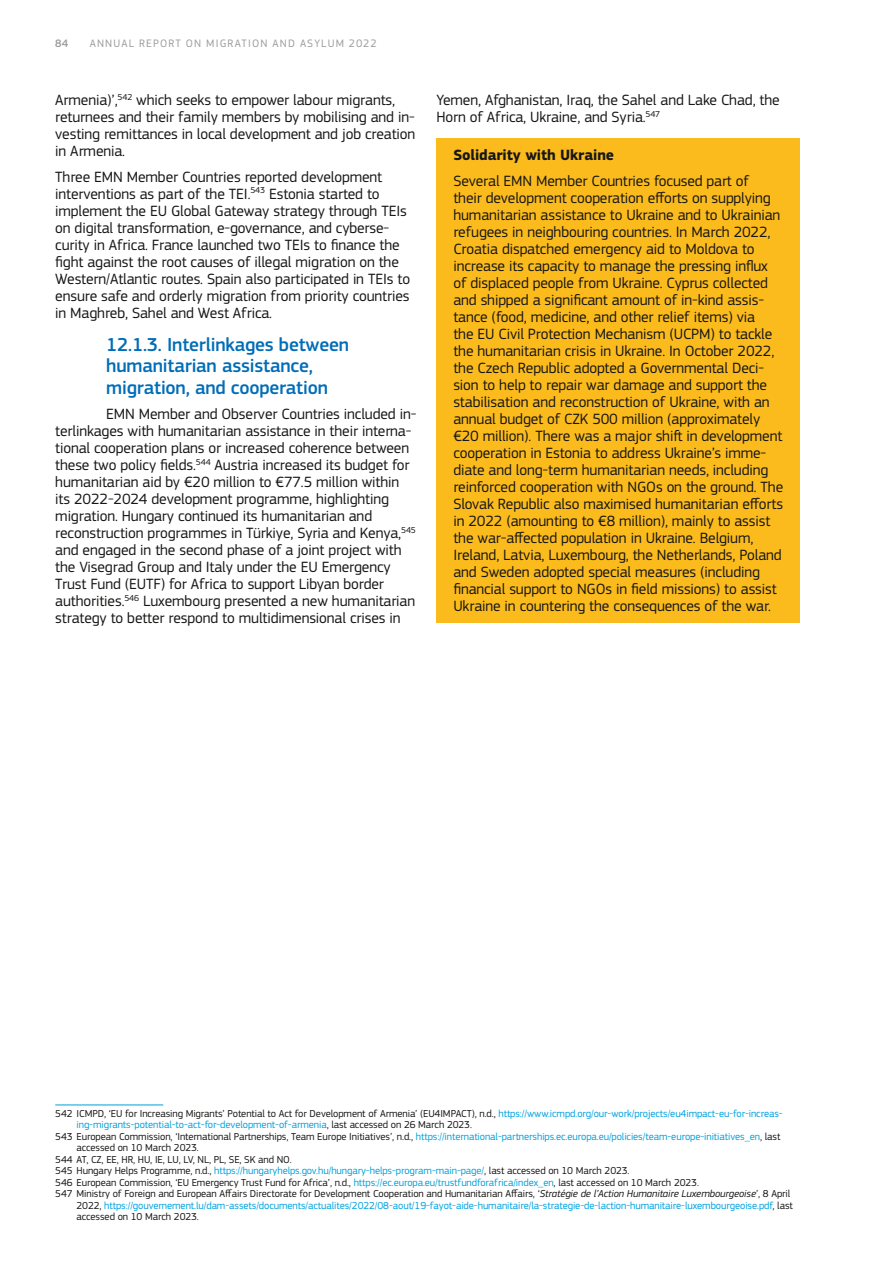
<style>
.page{position:relative;width:893px;height:1263px;background:#fff}
.page>*{position:absolute;margin:0;border:0;box-sizing:border-box;transform-origin:0 0}
.heading3{font:500 19.5px/21px "EC Square Sans Pro";letter-spacing:-.01em;color:#006db7}
.text_yellow-box{font:15.45px/17px "EC Square Sans Pro";letter-spacing:-.01em;color:#181716}
.text_first{font:15.45px/17px "EC Square Sans Pro";letter-spacing:-.01em;color:#181716}
.text_main{font:15.45px/17px "EC Square Sans Pro";letter-spacing:-.01em;color:#181716}
.text_yellow-box-2{font:700 15.45px "EC Square Sans Pro";letter-spacing:-.01em;color:#181716}
.t1{font:11.25px "EC Square Sans Pro";letter-spacing:.1em;color:#9c9c9d}
.t2{font:500 11.25px "EC Square Sans Pro";color:#9c9c9d}
.footnote___source{font:10.5px/11.6px "EC Square Sans Pro";letter-spacing:-.01em;color:#00a1df}
.footnote___source-2{font:10.5px/11.6px "EC Square Sans Pro";letter-spacing:-.01em;color:#181716}
.s1{color:#181716}
.s2{color:#00a1df}
.s3{font-style:italic;color:#181716}
</style>
<div class="page">
<hr style="left:55px;top:1104px;width:108px;height:1px;background:#00a1d7">
<div style="left:436px;top:138px;width:363px;height:35px;background:#fbbb1d"></div>
<div style="left:436px;top:164px;width:363px;height:459px;background:#fbbb1d"></div>
<p class="t2" style="left:55px;top:37px;width:15px">84</p>
<p class="t1" style="left:90px;top:37px;width:288px">ANNUAL REPORT ON MIGRATION AND ASYLUM 2022</p>
<p class="text_main" style="left:55px;top:92px;width:362px">Armenia)’,<sup>542</sup> which seeks to empower labour migrants, returnees and their family members by mobilising and in&shy;vesting remittances in local development and job creation in Armenia.</p>
<p class="text_main" style="left:55px;top:168px;width:356px">Three EMN Member Countries reported development interventions as part of the TEI.<sup>543</sup> Estonia started to implement the EU Global Gateway strategy through TEIs on digital transformation, e-governance, and cyberse&shy;curity in Africa. France launched two TEIs to finance the fight against the root causes of illegal migration on the Western/Atlantic routes. Spain also participated in TEIs to ensure safe and orderly migration from priority countries in Maghreb, Sahel and West Africa.</p>
<h2 class="heading3" style="left:106px;top:335px;width:244px">12.1.3. Interlinkages between humanitarian assistance, migration, and cooperation</h2>
<p class="text_first" style="left:55px;top:406px;width:363px;text-indent:51px">EMN Member and Observer Countries included in&shy;terlinkages with humanitarian assistance in their interna&shy;tional cooperation plans or increased coherence between these two policy fields.<sup>544</sup> Austria increased its budget for humanitarian aid by €20 million to €77.5 million within its 2022-2024 development programme, highlighting migration. Hungary continued its humanitarian and reconstruction programmes in Türkiye, Syria and Kenya,<sup>545 </sup>and engaged in the second phase of a joint project with the Visegrad Group and Italy under the EU Emergency Trust Fund (EUTF) for Africa to support Libyan border authorities.<sup>546</sup> Luxembourg presented a new humanitarian strategy to better respond to multidimensional crises in</p>
<p class="text_first" style="left:436px;top:92px;width:345px">Yemen, Afghanistan, Iraq, the Sahel and Lake Chad, the<br>Horn of Africa, Ukraine, and Syria.<sup>547</sup></p>
<p class="text_yellow-box-2" style="left:453px;top:146px;width:162px">Solidarity with Ukraine</p>
<p class="text_yellow-box" style="left:453px;top:172px;width:331px">Several EMN Member Countries focused part of<br>their development cooperation efforts on supplying humanitarian assistance to Ukraine and to Ukrainian refugees in neighbouring countries. In March 2022, Croatia dispatched emergency aid to Moldova to increase its capacity to manage the pressing influx of displaced people from Ukraine. Cyprus collected and shipped a significant amount of in-kind assis&shy;tance (food, medicine, and other relief items) via<br>the EU Civil Protection Mechanism (UCPM) to tackle the humanitarian crisis in Ukraine. In October 2022, the Czech Republic adopted a Governmental Deci&shy;sion to help to repair war damage and support the stabilisation and reconstruction of Ukraine, with an annual budget of CZK 500 million (approximately €20 million). There was a major shift in development cooperation in Estonia to address Ukraine’s imme&shy;diate and long-term humanitarian needs, including reinforced cooperation with NGOs on the ground. The Slovak Republic also maximised humanitarian efforts in 2022 (amounting to €8 million), mainly to assist the war-affected population in Ukraine. Belgium, Ireland, Latvia, Luxembourg, the Netherlands, Poland and Sweden adopted special measures (including financial support to NGOs in field missions) to assist Ukraine in countering the consequences of the war.</p>
<p class="footnote___source" style="left:77px;top:1107px;width:708px;text-indent:-21px"><span class="s1">542 ICMPD, ‘EU for Increasing Migrants’ Potential to Act for Development of Armenia’ (EU4IMPACT), n.d.,</span> https://www.icmpd.org/our-work/projects/eu4impact-eu-for-increas&shy;ing-migrants-potential-to-act-for-development-of-armenia<span class="s1">, last accessed on 26 March 2023.</span></p>
<p class="footnote___source-2" style="left:77px;top:1130px;width:705px;text-indent:-21px">543 European Commission, ‘International Partnerships, Team Europe Initiatives’, n.d., <span class="s2">https://international-partnerships.ec.europa.eu/policies/team-europe-initiatives_en</span>, last accessed on 10 March 2023.</p>
<p class="footnote___source-2" style="left:55px;top:1153px;width:238px">544 AT, CZ, EE, HR, HU, IE, LU, LV, NL, PL, SE, SK and NO.</p>
<p class="footnote___source" style="left:55px;top:1165px;width:576px"><span class="s1">545 Hungary Helps Programme, n.d.,</span> https://hungaryhelps.gov.hu/hungary-helps-program-main-page/<span class="s1">, last accessed on 10 March 2023.</span></p>
<p class="footnote___source-2" style="left:55px;top:1176px;width:645px">546 European Commission, ‘EU Emergency Trust Fund for Africa’, n.d., <span class="s2">https://ec.europa.eu/trustfundforafrica/index_en</span>, last accessed on 10 March 2023.</p>
<p class="footnote___source" style="left:77px;top:1188px;width:718px;text-indent:-21px"><span class="s1">547 Ministry of Foreign and European Affairs Directorate for Development Cooperation and Humanitarian Affairs, ‘</span><span class="s3">Stratégie de l’Action Humanitaire Luxembourgeoise</span><span class="s1">’, 8 April<br>2022,</span> https://gouvernement.lu/dam-assets/documents/actualites/2022/08-aout/19-fayot-aide-humanitaire/la-strategie-de-laction-humanitaire-luxembourgeoise.pdf<span class="s1">, last accessed on 10 March 2023.</span></p>
</div>
